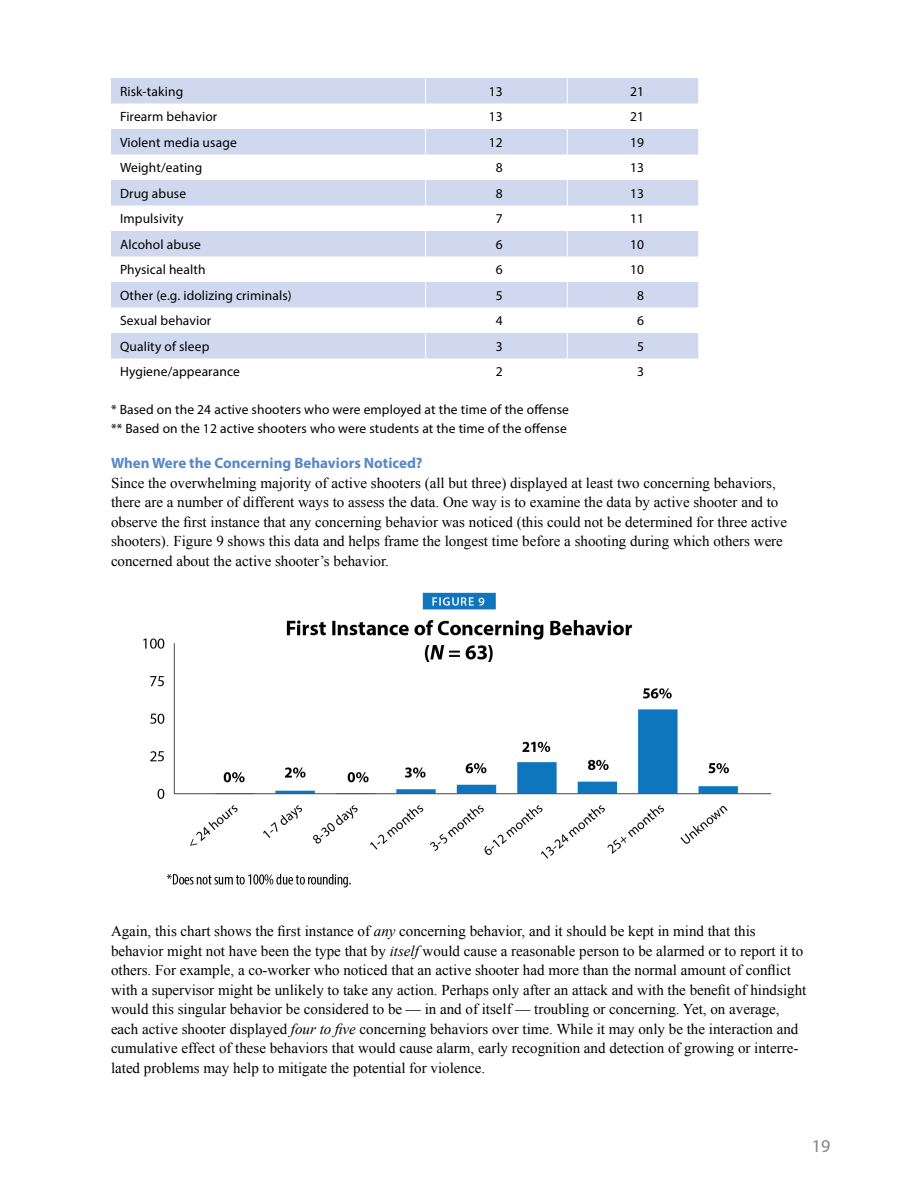
<style>
.page{position:relative;width:918px;height:1188px;background:#fff}
.page>*{position:absolute;margin:0;border:0;box-sizing:border-box;transform-origin:0 0}
.t1{font:18px "Myriad Pro";color:#808285}
.Copy{font:15px/19.5px "Times New Roman";color:#000}
.Subhead01_NO_SPACE{font:700 15px "Myriad Pro";color:#5688c7}
.Table_Copy{font:13.5px "Myriad Pro";letter-spacing:.01em;color:#000}
.s1{font-style:italic}
</style>
<div class="page">
<svg style="left:111px;top:78px;width:587px;height:280px;fill:#cfd8ee"></svg>
<svg style="left:425px;top:78px;width:1px;height:280px"></svg>
<svg style="left:567px;top:78px;width:1px;height:280px"></svg>
<img style="left:143px;top:592px;width:629px;height:296px">
<p class="Table_Copy" style="left:120px;top:83px;width:65px">Risk-taking</p>
<p class="Table_Copy" style="left:489px;top:83px;width:15px">13</p>
<p class="Table_Copy" style="left:630px;top:83px;width:15px">21</p>
<p class="Table_Copy" style="left:120px;top:108px;width:99px">Firearm behavior</p>
<p class="Table_Copy" style="left:489px;top:108px;width:15px">13</p>
<p class="Table_Copy" style="left:630px;top:108px;width:15px">21</p>
<p class="Table_Copy" style="left:120px;top:134px;width:118px">Violent media usage</p>
<p class="Table_Copy" style="left:489px;top:134px;width:15px">12</p>
<p class="Table_Copy" style="left:630px;top:134px;width:15px">19</p>
<p class="Table_Copy" style="left:120px;top:159px;width:84px">Weight/eating</p>
<p class="Table_Copy" style="left:496px;top:159px;width:8px">8</p>
<p class="Table_Copy" style="left:630px;top:159px;width:15px">13</p>
<p class="Table_Copy" style="left:120px;top:185px;width:68px">Drug abuse</p>
<p class="Table_Copy" style="left:496px;top:185px;width:8px">8</p>
<p class="Table_Copy" style="left:630px;top:185px;width:15px">13</p>
<p class="Table_Copy" style="left:120px;top:210px;width:65px">Impulsivity</p>
<p class="Table_Copy" style="left:496px;top:210px;width:8px">7</p>
<p class="Table_Copy" style="left:630px;top:210px;width:15px">11</p>
<p class="Table_Copy" style="left:120px;top:236px;width:83px">Alcohol abuse</p>
<p class="Table_Copy" style="left:496px;top:236px;width:8px">6</p>
<p class="Table_Copy" style="left:630px;top:236px;width:15px">10</p>
<p class="Table_Copy" style="left:120px;top:261px;width:87px">Physical health</p>
<p class="Table_Copy" style="left:496px;top:261px;width:8px">6</p>
<p class="Table_Copy" style="left:630px;top:261px;width:15px">10</p>
<p class="Table_Copy" style="left:120px;top:287px;width:173px">Other (e.g. idolizing criminals)</p>
<p class="Table_Copy" style="left:496px;top:287px;width:8px">5</p>
<p class="Table_Copy" style="left:637px;top:287px;width:8px">8</p>
<p class="Table_Copy" style="left:120px;top:312px;width:93px">Sexual behavior</p>
<p class="Table_Copy" style="left:496px;top:312px;width:8px">4</p>
<p class="Table_Copy" style="left:637px;top:312px;width:8px">6</p>
<p class="Table_Copy" style="left:120px;top:338px;width:91px">Quality of sleep</p>
<p class="Table_Copy" style="left:496px;top:338px;width:8px">3</p>
<p class="Table_Copy" style="left:637px;top:338px;width:8px">5</p>
<p class="Table_Copy" style="left:120px;top:363px;width:121px">Hygiene/appearance</p>
<p class="Table_Copy" style="left:496px;top:363px;width:8px">2</p>
<p class="Table_Copy" style="left:637px;top:363px;width:8px">3</p>
<p class="Table_Copy" style="left:111px;top:401px;width:459px">* Based on the 24 active shooters who were employed at the time of the offense</p>
<p class="Table_Copy" style="left:111px;top:420px;width:457px">** Based on the 12 active shooters who were students at the time of the offense</p>
<h3 class="Subhead01_NO_SPACE" style="left:111px;top:453px;width:313px">When Were the Concerning Behaviors Noticed?</h3>
<p class="Copy" style="left:111px;top:473px;width:678px">Since the overwhelming majority of active shooters (all but three) displayed at least two concerning behaviors, there are a number of different ways to assess the data. One way is to examine the data by active shooter and to observe the first instance that any concerning behavior was noticed (this could not be determined for three active shooters). Figure 9 shows this data and helps frame the longest time before a shooting during which others were concerned about the active shooter’s behavior.</p>
<p class="Copy" style="left:111px;top:921px;width:697px">Again, this chart shows the first instance of <span class="s1">any</span> concerning behavior, and it should be kept in mind that this behavior might not have been the type that by <span class="s1">itself</span> would cause a reasonable person to be alarmed or to report it to others. For example, a co-worker who noticed that an active shooter had more than the normal amount of conflict with a supervisor might be unlikely to take any action. Perhaps only after an attack and with the benefit of hindsight would this singular behavior be considered to be — in and of itself — troubling or concerning. Yet, on average, each active shooter displayed <span class="s1">four to five</span> concerning behaviors over time. While it may only be the interaction and cumulative effect of these behaviors that would cause alarm, early recognition and detection of growing or interre&shy;lated problems may help to mitigate the potential for violence.</p>
<p class="t1" style="left:812px;top:1135px;width:20px">19</p>
</div>
